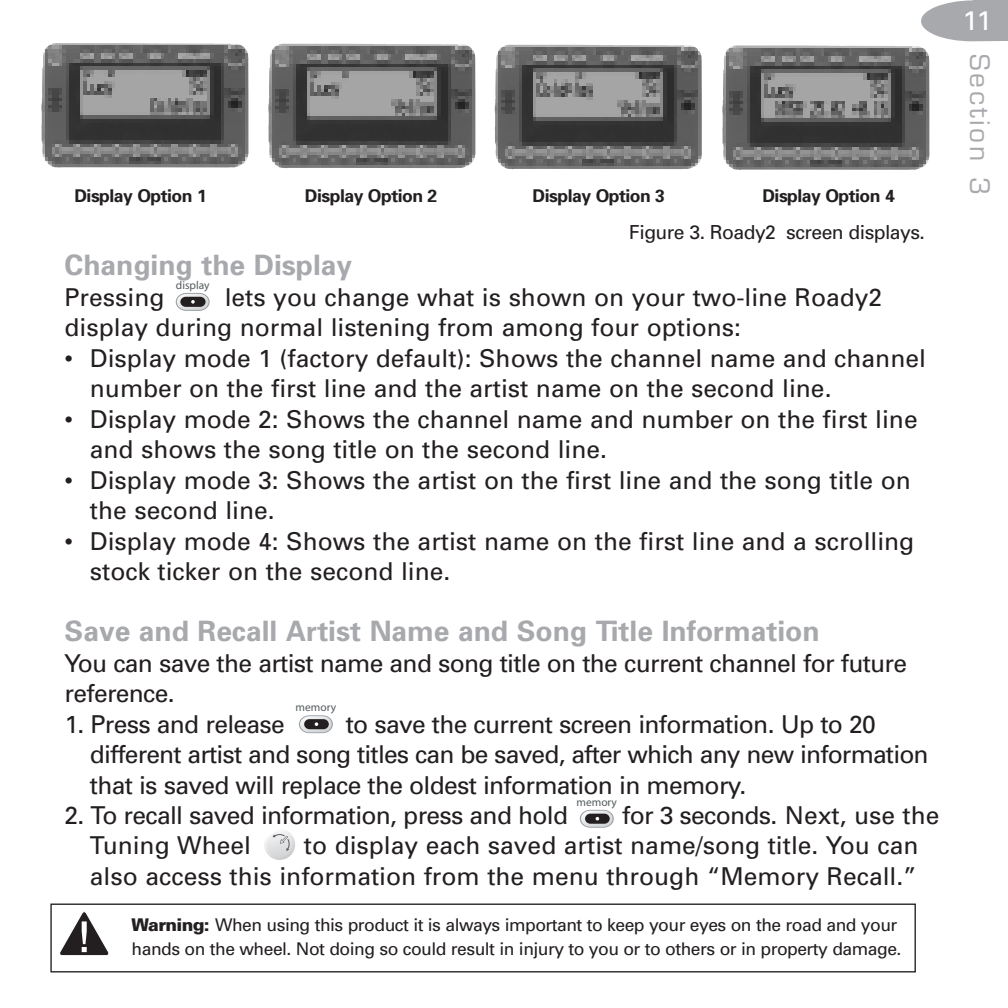
<style>
.page{position:relative;width:1008px;height:1008px;background:#fff}
.page>*{position:absolute;margin:0;border:0;box-sizing:border-box;transform-origin:0 0}
.t1{font:700 28px "Univers";color:#a8a9ad}
.t2{font:26.95px "Univers";color:#fff}
.t3{font:26.25px "Eurostile";letter-spacing:.105em;color:#a8a9ad}
.t4{font:24.5px/30.4px "Univers";color:#231f20}
.t5{font:24.5px/30.4px "Univers";letter-spacing:-.03em;color:#231f20}
.t6{font:19.25px "Univers";letter-spacing:-.03em;color:#231f20}
.t7{font:17.5px/24.5px "Univers";letter-spacing:-.03em;color:#231f20}
.t8{font:700 17.5px "Univers";letter-spacing:-.03em;color:#231f20}
.t9{font:11.55px "Myriad";color:#545c5d}
.s1{font-weight:900}
</style>
<div class="page">
<svg style="left:921px;top:0;width:87px;height:41px"></svg>
<svg style="left:264px;top:829px;width:31px;height:31px"></svg>
<svg style="left:267px;top:831px;width:26px;height:26px"></svg>
<svg style="left:580px;top:810px;width:34px;height:18px"></svg>
<svg style="left:299px;top:715px;width:34px;height:18px"></svg>
<svg style="left:176px;top:293px;width:34px;height:18px"></svg>
<img style="left:268px;top:44px;width:208px;height:124px">
<img style="left:41px;top:43px;width:208px;height:125px">
<img style="left:495px;top:45px;width:207px;height:124px">
<img style="left:722px;top:45px;width:207px;height:125px">
<svg style="left:59px;top:911px;width:50px;height:45px"></svg>
<div style="left:50px;top:904px;width:866px;height:68px;border:1px solid #231f20"></div>
<p class="t8" style="left:74px;top:190px;width:134px">Display Option 1</p>
<p class="t8" style="left:305px;top:190px;width:134px">Display Option 2</p>
<p class="t8" style="left:533px;top:190px;width:134px">Display Option 3</p>
<p class="t8" style="left:762px;top:190px;width:134px">Display Option 4</p>
<p class="t6" style="left:629px;top:226px;width:297px">Figure 3. Roady2 screen displays.</p>
<p class="t1" style="left:65px;top:255px;width:289px">Changing the Display</p>
<p class="t4" style="left:65px;top:284px;width:101px">Pressing</p>
<p class="t9" style="left:176px;top:281px;width:35px">display</p>
<p class="t4" style="left:65px;top:284px;width:819px;text-indent:160px">lets you change what is shown on your two-line Roady2 display during normal listening from among four options:</p>
<p class="t4" style="left:90px;top:345px;width:837px;text-indent:-25px">• Display mode 1 (factory default): Shows the channel name and channel number on the first line and the artist name on the second line.</p>
<p class="t4" style="left:90px;top:406px;width:829px;text-indent:-25px">• Display mode 2: Shows the channel name and number on the first line and shows the song title on the second line.</p>
<p class="t4" style="left:90px;top:467px;width:822px;text-indent:-25px">• Display mode 3: Shows the artist on the first line and the song title on the second line.</p>
<p class="t4" style="left:90px;top:528px;width:826px;text-indent:-25px">• Display mode 4: Shows the artist name on the first line and a scrolling stock ticker on the second line.</p>
<p class="t1" style="left:65px;top:621px;width:756px">Save and Recall Artist Name and Song Title Information</p>
<p class="t5" style="left:65px;top:650px;width:844px">You can save the artist name and song title on the current channel for future reference.</p>
<p class="t5" style="left:65px;top:711px;width:222px">1. Press and release</p>
<p class="t9" style="left:296px;top:703px;width:42px">memory</p>
<p class="t5" style="left:90px;top:711px;width:840px;text-indent:256px">to save the current screen information. Up to 20 different artist and song titles can be saved, after which any new information that is saved will replace the oldest information in memory.</p>
<p class="t5" style="left:65px;top:802px;width:505px">2. To recall saved information, press and hold</p>
<p class="t5" style="left:622px;top:802px;width:319px">for 3 seconds. Next, use the</p>
<p class="t4" style="left:90px;top:833px;width:163px">Tuning Wheel</p>
<p class="t9" style="left:577px;top:798px;width:42px">memory</p>
<p class="t4" style="left:90px;top:833px;width:830px;text-align:right">to display each saved artist name/song title. You can<br>also access this information from the menu through “Memory Recall.”</p>
<p class="t7" style="left:132px;top:914px;width:771px"><span class="s1">Warning:</span> When using this product it is always important to keep your eyes on the road and your hands on the wheel. Not doing so could result in injury to you or to others or in property damage.</p>
<p class="t2" style="left:962px;top:11px;width:31px">11</p>
<p class="t3" style="left:990px;top:54px;width:142px;rotate:90deg">Section 3</p>
</div>
